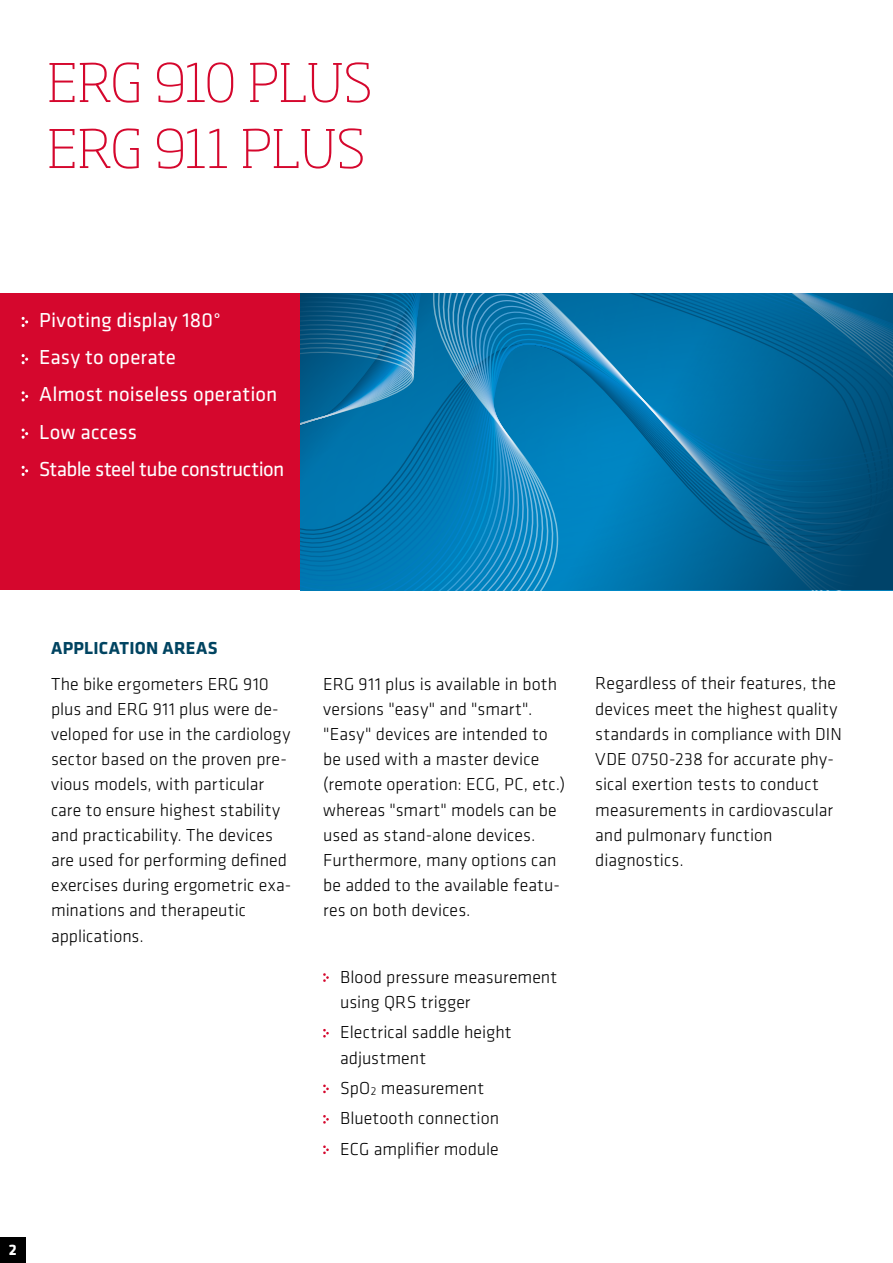
<style>
.page{position:relative;width:893px;height:1263px;background:#fff}
.page>*{position:absolute;margin:0;border:0;box-sizing:border-box;transform-origin:0 0}
.t1{font:200 52.5px/66px "Soho Pro";letter-spacing:-.02em;color:#d5072d}
.t2{font:21px/37.2px "Klavika";color:#fff}
.t3{font:300 18px/25.2px "Klavika";letter-spacing:.005em;color:#000}
.t4{font:700 18px "Klavika";letter-spacing:.015em;color:#004461}
.t5{font:700 15.75px "Klavika";color:#fff}
</style>
<div class="page">
<div style="left:0;top:1237px;width:25px;height:26px;background:#000"></div>
<div style="left:0;top:293px;width:301px;height:297px;background:#d5072d"></div>
<svg style="left:301px;top:293px;width:592px;height:297px;background:#0771a6"></svg>
<svg style="left:21px;top:317px;width:7px;height:10px"></svg>
<svg style="left:21px;top:354px;width:7px;height:10px"></svg>
<svg style="left:21px;top:391px;width:7px;height:11px"></svg>
<svg style="left:21px;top:428px;width:7px;height:11px"></svg>
<svg style="left:21px;top:466px;width:7px;height:10px"></svg>
<svg style="left:323px;top:973px;width:6px;height:9px"></svg>
<svg style="left:323px;top:1029px;width:6px;height:9px"></svg>
<svg style="left:323px;top:1084px;width:6px;height:9px"></svg>
<svg style="left:323px;top:1115px;width:6px;height:9px"></svg>
<svg style="left:323px;top:1145px;width:6px;height:9px"></svg>
<h1 class="t1" style="left:47px;top:45px;width:326px">ERG 910 PLUS<br>ERG 911 PLUS</h1>
<p class="t2" style="left:39px;top:301px;width:247px">Pivoting display 180°<br>Easy to operate<br>Almost noiseless operation<br>Low access<br>Stable steel tube construction</p>
<p class="t5" style="left:9px;top:1239px;width:9px">2</p>
<p class="t4" style="left:51px;top:635px;width:168px">APPLICATION AREAS</p>
<p class="t3" style="left:51px;top:671px;width:242px">The bike ergometers ERG 910 plus and ERG 911 plus were de&shy;veloped for use in the cardiology sector based on the proven pre&shy;vious models, with particular care to ensure highest stability and practicability. The devices are used for performing defined exercises during ergometric exa&shy;minations and therapeutic applications.</p>
<p class="t3" style="left:323px;top:671px;width:244px">ERG 911 plus is available in both versions "easy" and "smart". "Easy" devices are intended to be used with a master device (remote operation: ECG, PC, etc.) whereas "smart" models can be used as stand-alone devices.<br>Furthermore, many options can be added to the available featu&shy;res on both devices.</p>
<p class="t3" style="left:340px;top:964px;width:219px">Blood pressure measurement using QRS trigger</p>
<p class="t3" style="left:340px;top:1019px;width:173px">Electrical saddle height adjustment</p>
<p class="t3" style="left:340px;top:1072px;width:160px;line-height:30.5px">SpO<sub>2</sub> measurement<br>Bluetooth connection<br>ECG amplifier module</p>
<p class="t3" style="left:595px;top:671px;width:248px">Regardless of their features, the devices meet the highest quality standards in compliance with DIN<br>VDE 0750-238 for accurate phy&shy;sical exertion tests to conduct measurements in cardiovascular and pulmonary function diagnostics.</p>
</div>
